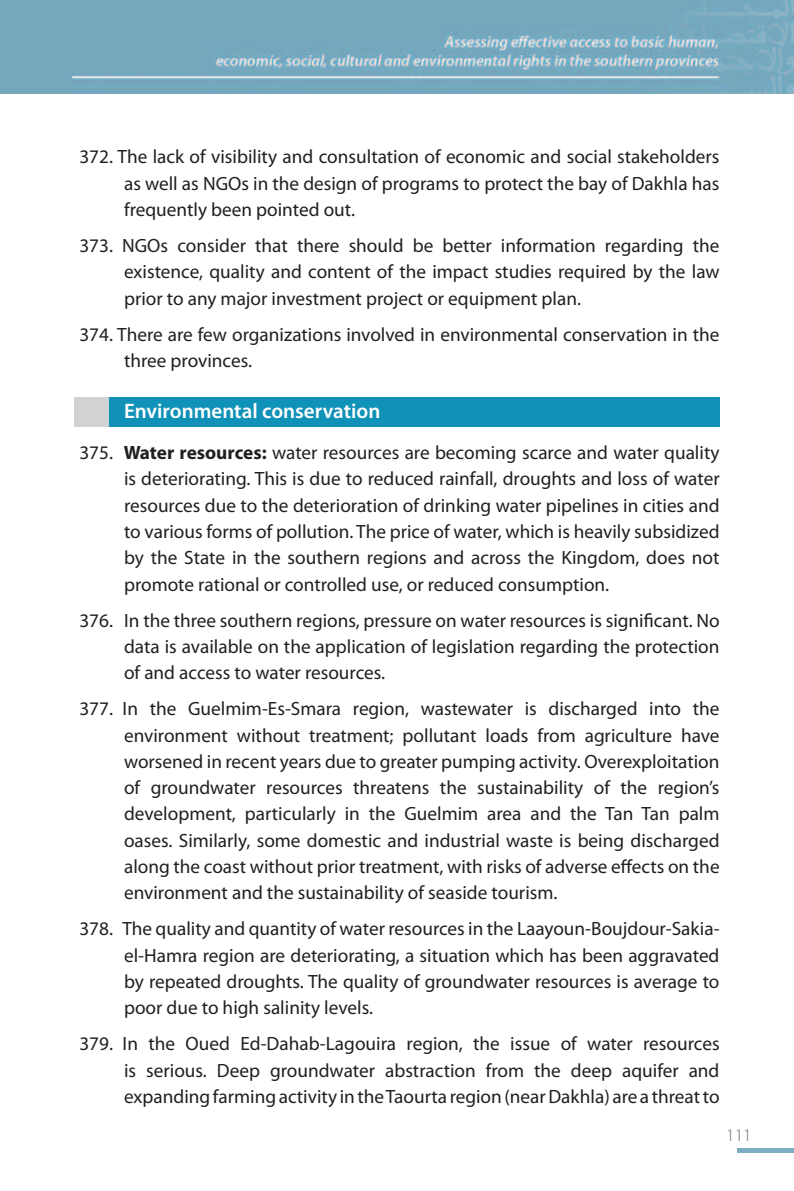
<style>
.page{position:relative;width:794px;height:1191px;background:#fff}
.page>*{position:absolute;margin:0;border:0;box-sizing:border-box;transform-origin:0 0}
.t1{font:600 21px "Myriad Pro";color:#fff}
.t2{font:19.25px/26.2px "Myriad Pro";color:#231f20;text-align:justify}
.t3{font:300 17.5px "Myriad Pro";color:#6c6d70}
.s1{font-weight:700}
</style>
<div class="page">
<img style="left:0;top:0;width:794px;height:93px">
<div style="left:737px;top:1148px;width:57px;height:5px;background:#7eacc2"></div>
<div style="left:74px;top:397px;width:645px;height:30px;background:#1092b8"></div>
<div style="left:74px;top:397px;width:35px;height:30px;background:#d1d2d4"></div>
<p class="t2" style="left:124px;top:143px;width:597px;text-indent:-45px">372. The lack of visibility and consultation of economic and social stakeholders as well as NGOs in the design of programs to protect the bay of Dakhla has frequently been pointed out.</p>
<p class="t2" style="left:124px;top:232px;width:597px;text-indent:-45px">373. NGOs consider that there should be better information regarding the existence, quality and content of the impact studies required by the law prior to any major investment project or equipment plan.</p>
<p class="t2" style="left:124px;top:321px;width:597px;text-indent:-45px">374. There are few organizations involved in environmental conservation in the three provinces.</p>
<p class="t1" style="left:124px;top:397px;width:258px">Environmental conservation</p>
<p class="t2" style="left:124px;top:439px;width:597px;text-indent:-45px">375. <span class="s1">Water resources:</span> water resources are becoming scarce and water quality is deteriorating. This is due to reduced rainfall, droughts and loss of water resources due to the deterioration of drinking water pipelines in cities and to various forms of pollution. The price of water, which is heavily subsidized by the State in the southern regions and across the Kingdom, does not promote rational or controlled use, or reduced consumption.</p>
<p class="t2" style="left:124px;top:607px;width:597px;text-indent:-45px">376. In the three southern regions, pressure on water resources is significant. No data is available on the application of legislation regarding the protection of and access to water resources.</p>
<p class="t2" style="left:124px;top:695px;width:597px;text-indent:-45px">377. In the Guelmim-Es-Smara region, wastewater is discharged into the environment without treatment; pollutant loads from agriculture have worsened in recent years due to greater pumping activity. Overexploitation of groundwater resources threatens the sustainability of the region’s development, particularly in the Guelmim area and the Tan Tan palm oases. Similarly, some domestic and industrial waste is being discharged along the coast without prior treatment, with risks of adverse effects on the environment and the sustainability of seaside tourism.</p>
<p class="t2" style="left:124px;top:915px;width:597px;text-indent:-45px">378. The quality and quantity of water resources in the Laayoun-Boujdour-Sakia&shy;el-Hamra region are deteriorating, a situation which has been aggravated by repeated droughts. The quality of groundwater resources is average to poor due to high salinity levels.</p>
<p class="t2" style="left:124px;top:1030px;width:597px;text-indent:-45px">379. In the Oued Ed-Dahab-Lagouira region, the issue of water resources is serious. Deep groundwater abstraction from the deep aquifer and expanding farming activity in the Taourta region (near Dakhla) are a threat to</p>
<p class="t3" style="left:726px;top:1125px;width:27px">111</p>
</div>
